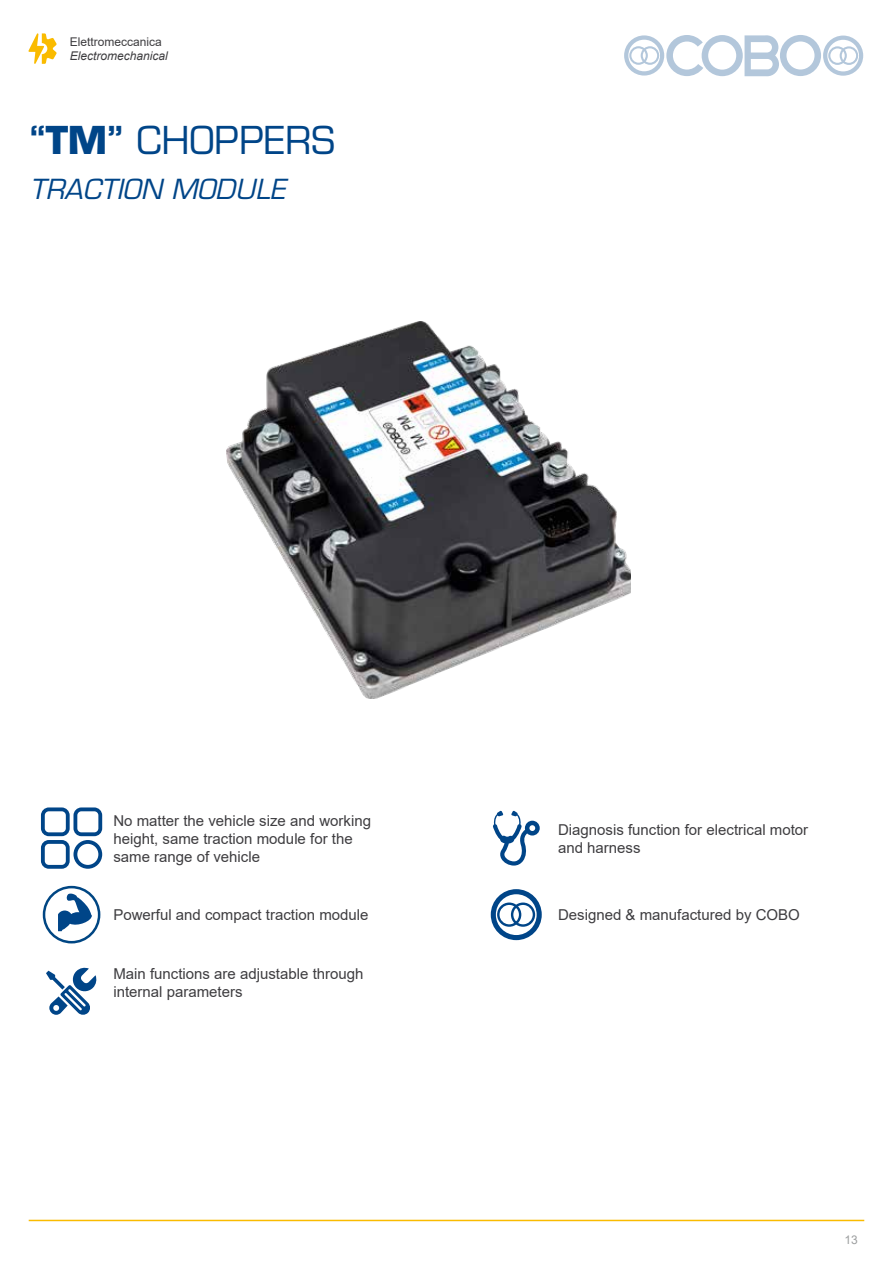
<style>
.page{position:relative;width:893px;height:1263px;background:#fff}
.page>*{position:absolute;margin:0;border:0;box-sizing:border-box;transform-origin:0 0}
.t1{font:37.5px "Eurostile LT Std";color:#004588}
.t2{font:italic 27px "Eurostile LT Std";color:#004588}
.t3{font:15px/18px "Arial";color:#3e3d40}
.t4{font:italic 12px "Arial";color:#3e3d40}
.t5{font:12px "Arial";color:#3e3d40}
.t6{font:12px "Arial";color:#9c9e9f}
.s1{font-weight:600}
.s2{font-weight:700}
</style>
<div class="page">
<img style="left:227px;top:322px;width:404px;height:377px">
<svg style="left:40px;top:807px;width:63px;height:208px"></svg>
<svg style="left:490px;top:810px;width:52px;height:131px"></svg>
<hr style="left:29px;top:1220px;width:835px;height:1px;background:#fabb00">
<svg style="left:624px;top:35px;width:239px;height:41px"></svg>
<svg style="left:28px;top:33px;width:29px;height:31px"></svg>
<p class="t5" style="left:70px;top:33px;width:94px">Elettromeccanica</p>
<p class="t4" style="left:70px;top:48px;width:100px">Electromechanical</p>
<h1 class="t1" style="left:30px;top:118px;width:307px"><span class="s1">“</span><span class="s2">TM</span><span class="s1">”</span> CHOPPERS</h1>
<h2 class="t2" style="left:30px;top:173px;width:257px">TRACTION MODULE</h2>
<p class="t3" style="left:113px;top:811px;width:259px">No matter the vehicle size and working height, same traction module for the same range of vehicle</p>
<p class="t3" style="left:113px;top:906px;width:257px">Powerful and compact traction module</p>
<p class="t3" style="left:113px;top:964px;width:252px">Main functions are adjustable through internal parameters</p>
<p class="t3" style="left:558px;top:820px;width:252px">Diagnosis function for electrical motor and harness</p>
<p class="t3" style="left:558px;top:906px;width:243px">Designed &amp; manufactured by COBO</p>
<p class="t6" style="left:844px;top:1231px;width:15px">13</p>
</div>
